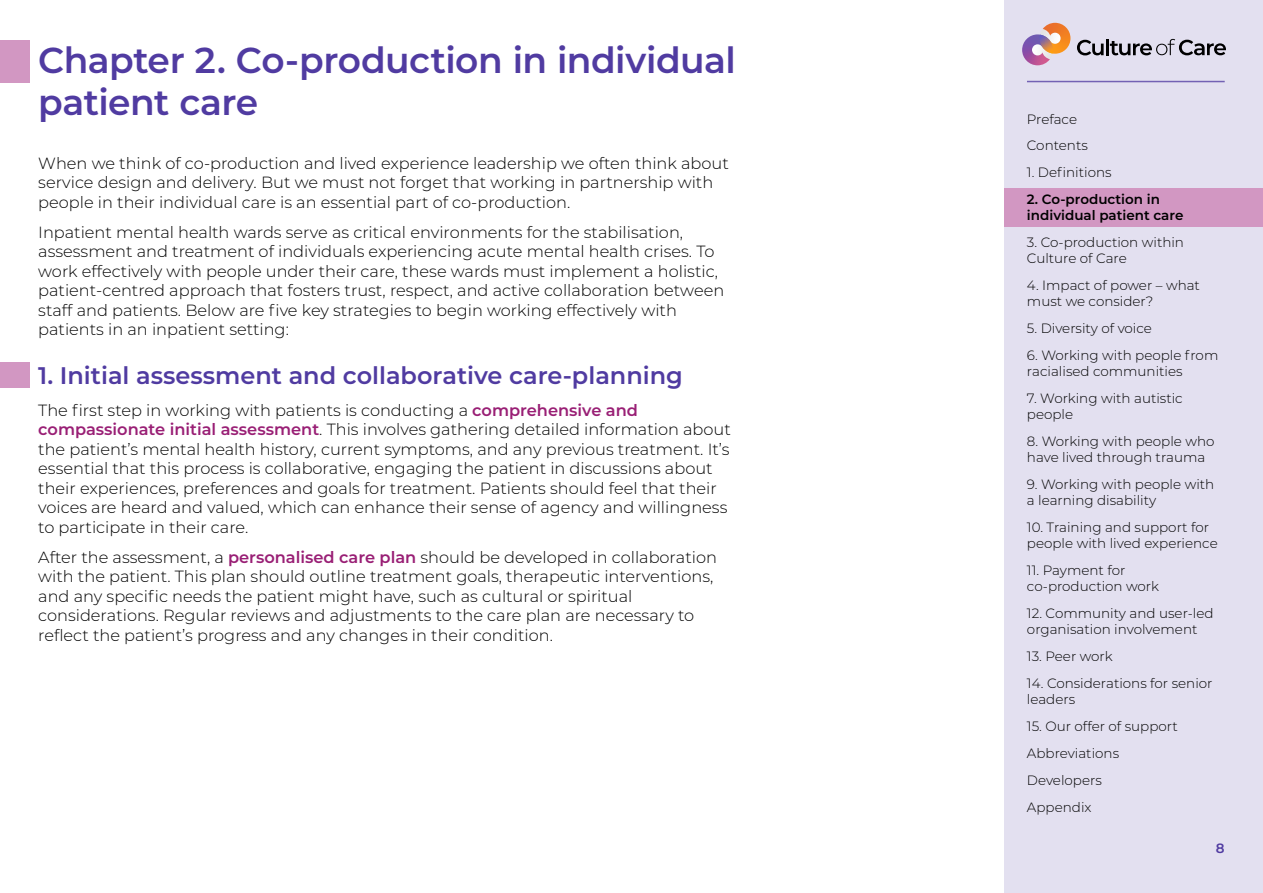
<style>
.page{position:relative;width:1263px;height:893px;background:#fff}
.page>*{position:absolute;margin:0;border:0;box-sizing:border-box;transform-origin:0 0}
.Heading_1{font:600 36px/42px "Montserrat";letter-spacing:-.015em;color:#503ba1}
.Heading_2{font:600 24px "Montserrat";color:#503ba1}
.t1{font:300 16.2px/19.5px "Montserrat";color:#000}
.t2{font:300 13.5px/16.2px "Montserrat";color:#000}
.t3{font:600 13.5px/16.2px "Montserrat";color:#000}
.t4{font:600 13.5px "Montserrat";color:#503ba1}
.s1{font-weight:600;color:#991f75}
</style>
<div class="page">
<div style="left:1004px;top:0;width:259px;height:893px;background:#e3e0f0"></div>
<svg style="left:1022px;top:23px;width:48px;height:42px"></svg>
<svg style="left:1077px;top:40px;width:26px;height:15px"></svg>
<hr style="left:1106px;top:39px;width:3px;height:16px;background:#000">
<svg style="left:1110px;top:39px;width:116px;height:16px"></svg>
<div style="left:1004px;top:188px;width:259px;height:39px;background:#d297c2"></div>
<hr style="left:1027px;top:81px;width:198px;height:1px;background:#7362b4">
<div style="left:0;top:40px;width:30px;height:42px;background:#d297c2"></div>
<div style="left:0;top:362px;width:30px;height:26px;background:#d297c2"></div>
<p class="Heading_1" style="left:38px;top:38px;width:699px">Chapter 2. Co-production in individual patient care</p>
<p class="t1" style="left:38px;top:153px;width:692px">When we think of co-production and lived experience leadership we often think about service design and delivery. But we must not forget that working in partnership with people in their individual care is an essential part of co-production.</p>
<p class="t1" style="left:38px;top:222px;width:687px">Inpatient mental health wards serve as critical environments for the stabilisation, assessment and treatment of individuals experiencing acute mental health crises. To work effectively with people under their care, these wards must implement a holistic, patient-centred approach that fosters trust, respect, and active collaboration between staff and patients. Below are five key strategies to begin working effectively with patients in an inpatient setting:</p>
<p class="Heading_2" style="left:38px;top:358px;width:646px">1. Initial assessment and collaborative care-planning</p>
<p class="t1" style="left:38px;top:400px;width:694px">The first step in working with patients is conducting a <span class="s1">comprehensive and compassionate initial assessment</span>. This involves gathering detailed information about the patient’s mental health history, current symptoms, and any previous treatment. It’s essential that this process is collaborative, engaging the patient in discussions about their experiences, preferences and goals for treatment. Patients should feel that their voices are heard and valued, which can enhance their sense of agency and willingness to participate in their care.</p>
<p class="t1" style="left:38px;top:547px;width:680px">After the assessment, a <span class="s1">personalised care plan</span> should be developed in collaboration with the patient. This plan should outline treatment goals, therapeutic interventions, and any specific needs the patient might have, such as cultural or spiritual considerations. Regular reviews and adjustments to the care plan are necessary to reflect the patient’s progress and any changes in their condition.</p>
<p class="t2" style="left:1027px;top:105px;width:62px;line-height:26.8px">Preface<br>Contents</p>
<p class="t2" style="left:1027px;top:164px;width:86px">1. Definitions</p>
<p class="t3" style="left:1027px;top:191px;width:158px">2. Co-production in individual patient care</p>
<p class="t2" style="left:1027px;top:234px;width:159px">3. Co-production within<br>Culture of Care</p>
<p class="t2" style="left:1027px;top:277px;width:175px">4. Impact of power – what must we consider?</p>
<p class="t2" style="left:1027px;top:320px;width:126px">5. Diversity of voice</p>
<p class="t2" style="left:1027px;top:347px;width:193px">6. Working with people from racialised communities</p>
<p class="t2" style="left:1027px;top:390px;width:157px">7. Working with autistic people</p>
<p class="t2" style="left:1027px;top:433px;width:189px">8. Working with people who have lived through trauma</p>
<p class="t2" style="left:1027px;top:476px;width:189px">9. Working with people with a learning disability</p>
<p class="t2" style="left:1027px;top:519px;width:192px">10. Training and support for people with lived experience</p>
<p class="t2" style="left:1027px;top:562px;width:134px">11. Payment for co-production work</p>
<p class="t2" style="left:1027px;top:605px;width:188px">12. Community and user-led organisation involvement</p>
<p class="t2" style="left:1027px;top:648px;width:87px">13. Peer work</p>
<p class="t2" style="left:1027px;top:675px;width:187px">14. Considerations for senior leaders</p>
<p class="t2" style="left:1027px;top:712px;width:152px;line-height:26.8px">15. Our offer of support<br>Abbreviations<br>Developers<br>Appendix</p>
<p class="t3" style="left:1063px;top:110px;width:18px">ce</p>
<p class="t2" style="left:1027px;top:191px;width:198px;text-indent:32px">-production in individual pat ent care</p>
<p class="t4" style="left:1216px;top:838px;width:10px">8</p>
</div>
